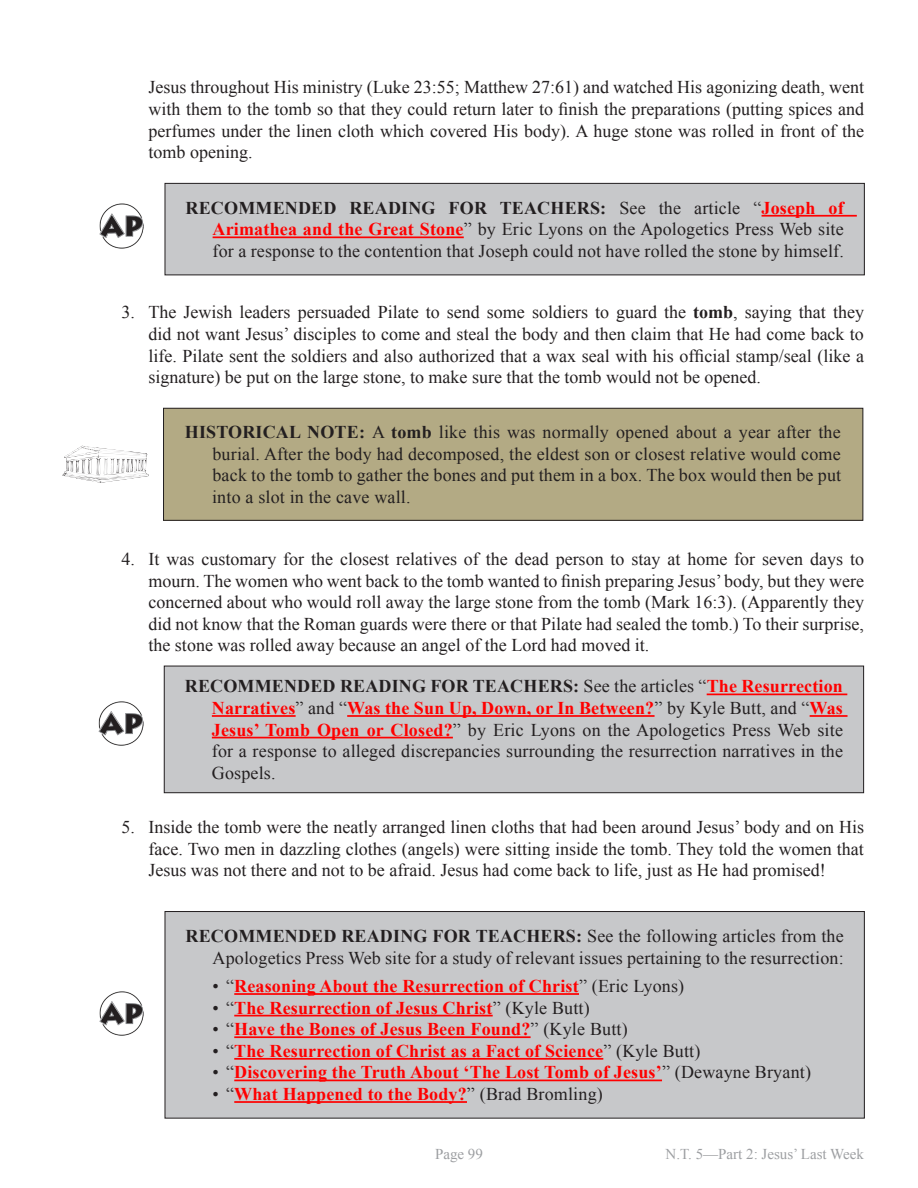
<style>
.page{position:relative;width:918px;height:1188px;background:#fff}
.page>*{position:absolute;margin:0;border:0;box-sizing:border-box;transform-origin:0 0}
.Boxed_Text{font:18px/21.6px "Times New Roman";letter-spacing:.01em;color:#231f20;text-align:justify}
.t1{font:700 18px "Times New Roman";letter-spacing:.01em;color:#f00}
.t2{font:15px "Times New Roman";color:#9d9fa2}
.s1{font-weight:700}
.s2{font-weight:700;color:#f00}
.s3{font-weight:400;color:#231f20}
</style>
<div class="page">
<div style="left:165px;top:183px;width:699px;height:92px;background:#c7c8ca"></div>
<hr style="left:762px;top:215px;width:95px;height:2px;background:#f00">
<hr style="left:213px;top:236px;width:251px;height:2px;background:#f00">
<div style="left:165px;top:183px;width:700px;height:92px;border:1px solid #231f20"></div>
<img style="left:99px;top:203px;width:45px;height:46px">
<div style="left:164px;top:408px;width:699px;height:112px;background:#b3aa84"></div>
<div style="left:163px;top:408px;width:700px;height:113px;border:1px solid #231f20"></div>
<svg style="left:63px;top:446px;width:86px;height:37px"></svg>
<div style="left:164px;top:666px;width:700px;height:127px;background:#c7c8ca"></div>
<hr style="left:707px;top:694px;width:140px;height:1px;background:#f00">
<hr style="left:212px;top:715px;width:84px;height:2px;background:#f00">
<hr style="left:347px;top:715px;width:308px;height:2px;background:#f00">
<hr style="left:810px;top:715px;width:38px;height:2px;background:#f00">
<hr style="left:212px;top:737px;width:241px;height:1px;background:#f00">
<div style="left:164px;top:666px;width:700px;height:127px;border:1px solid #231f20"></div>
<img style="left:98px;top:701px;width:46px;height:45px">
<div style="left:165px;top:912px;width:699px;height:206px;background:#c7c8ca"></div>
<hr style="left:234px;top:993px;width:345px;height:2px;background:#f00">
<hr style="left:234px;top:1015px;width:259px;height:1px;background:#f00">
<hr style="left:234px;top:1036px;width:297px;height:2px;background:#f00">
<hr style="left:234px;top:1058px;width:369px;height:2px;background:#f00">
<hr style="left:234px;top:1080px;width:428px;height:1px;background:#f00">
<hr style="left:234px;top:1101px;width:233px;height:2px;background:#f00">
<div style="left:165px;top:911px;width:700px;height:208px;border:1px solid #231f20"></div>
<img style="left:99px;top:991px;width:45px;height:45px">
<p class="Boxed_Text" style="left:148px;top:76px;width:717px">Jesus throughout His ministry (Luke 23:55; Matthew 27:61) and watched His agonizing death, went with them to the tomb so that they could return later to finish the preparations (putting spices and perfumes under the linen cloth which covered His body). A huge stone was rolled in front of the tomb opening.</p>
<p class="Boxed_Text" style="left:213px;top:197px;width:633px;text-indent:-27px"><span class="s1">RECOMMENDED READING FOR TEACHERS:</span> See the article “<span class="s2">Joseph of Arimathea and the Great Stone</span>” by Eric Lyons on the Apologetics Press Web site for a response to the contention that Joseph could not have rolled the stone by himself.</p>
<p class="Boxed_Text" style="left:148px;top:301px;width:717px;text-indent:-27px">3. The Jewish leaders persuaded Pilate to send some soldiers to guard the <span class="s1">tomb</span>, saying that they did not want Jesus’ disciples to come and steal the body and then claim that He had come back to life. Pilate sent the soldiers and also authorized that a wax seal with his official stamp/seal (like a signature) be put on the large stone, to make sure that the tomb would not be opened.</p>
<p class="Boxed_Text" style="left:212px;top:421px;width:631px;text-indent:-27px"><span class="s1">HISTORICAL NOTE:</span> A <span class="s1">tomb</span> like this was normally opened about a year after the burial. After the body had decomposed, the eldest son or closest relative would come back to the tomb to gather the bones and put them in a box. The box would then be put into a slot in the cave wall.</p>
<p class="Boxed_Text" style="left:148px;top:548px;width:717px;text-indent:-27px">4. It was customary for the closest relatives of the dead person to stay at home for seven days to mourn. The women who went back to the tomb wanted to finish preparing Jesus’ body, but they were concerned about who would roll away the large stone from the tomb (Mark 16:3). (Apparently they did not know that the Roman guards were there or that Pilate had sealed the tomb.) To their surprise, the stone was rolled away because an angel of the Lord had moved it.</p>
<p class="Boxed_Text" style="left:212px;top:675px;width:633px;text-indent:-27px"><span class="s1">RECOMMENDED READING FOR TEACHERS:</span> See the articles “<span class="s2">The Resurrection Narratives</span>” and “<span class="s2">Was the Sun Up, Down, or In Between?</span>” by Kyle Butt, and “<span class="s2">Was Jesus’ Tomb Open or Closed?</span>” by Eric Lyons on the Apologetics Press Web site for a response to alleged discrepancies surrounding the resurrection narratives in the Gospels.</p>
<p class="Boxed_Text" style="left:148px;top:816px;width:717px;text-indent:-27px">5. Inside the tomb were the neatly arranged linen cloths that had been around Jesus’ body and on His face. Two men in dazzling clothes (angels) were sitting inside the tomb. They told the women that Jesus was not there and not to be afraid. Jesus had come back to life, just as He had promised!</p>
<p class="Boxed_Text" style="left:186px;top:925px;width:660px;text-align:right"><span class="s1">RECOMMENDED READING FOR TEACHERS:</span> See the following articles from the<br>Apologetics Press Web site for a study of relevant issues pertaining to the resurrection:</p>
<p class="t1" style="left:213px;top:974px;width:473px"><span class="s3">• “</span>Reasoning About the Resurrection of Christ<span class="s3">” (Eric Lyons)</span></p>
<p class="t1" style="left:213px;top:995px;width:379px"><span class="s3">• “</span>The Resurrection of Jesus Christ<span class="s3">” (Kyle Butt)</span></p>
<p class="t1" style="left:213px;top:1017px;width:417px"><span class="s3">• “</span>Have the Bones of Jesus Been Found?<span class="s3">” (Kyle Butt)</span></p>
<p class="t1" style="left:213px;top:1038px;width:489px"><span class="s3">• “</span>The Resurrection of Christ as a Fact of Science<span class="s3">” (Kyle Butt)</span></p>
<p class="t1" style="left:213px;top:1060px;width:600px"><span class="s3">• “</span>Discovering the Truth About ‘The Lost Tomb of Jesus’<span class="s3">” (Dewayne Bryant)</span></p>
<p class="t1" style="left:213px;top:1082px;width:392px"><span class="s3">• “</span>What Happened to the Body?<span class="s3">” (Brad Bromling)</span></p>
<p class="t2" style="left:435px;top:1144px;width:49px">Page 99</p>
<p class="t2" style="left:666px;top:1144px;width:200px">N.T. 5—Part 2: Jesus’ Last Week</p>
</div>
